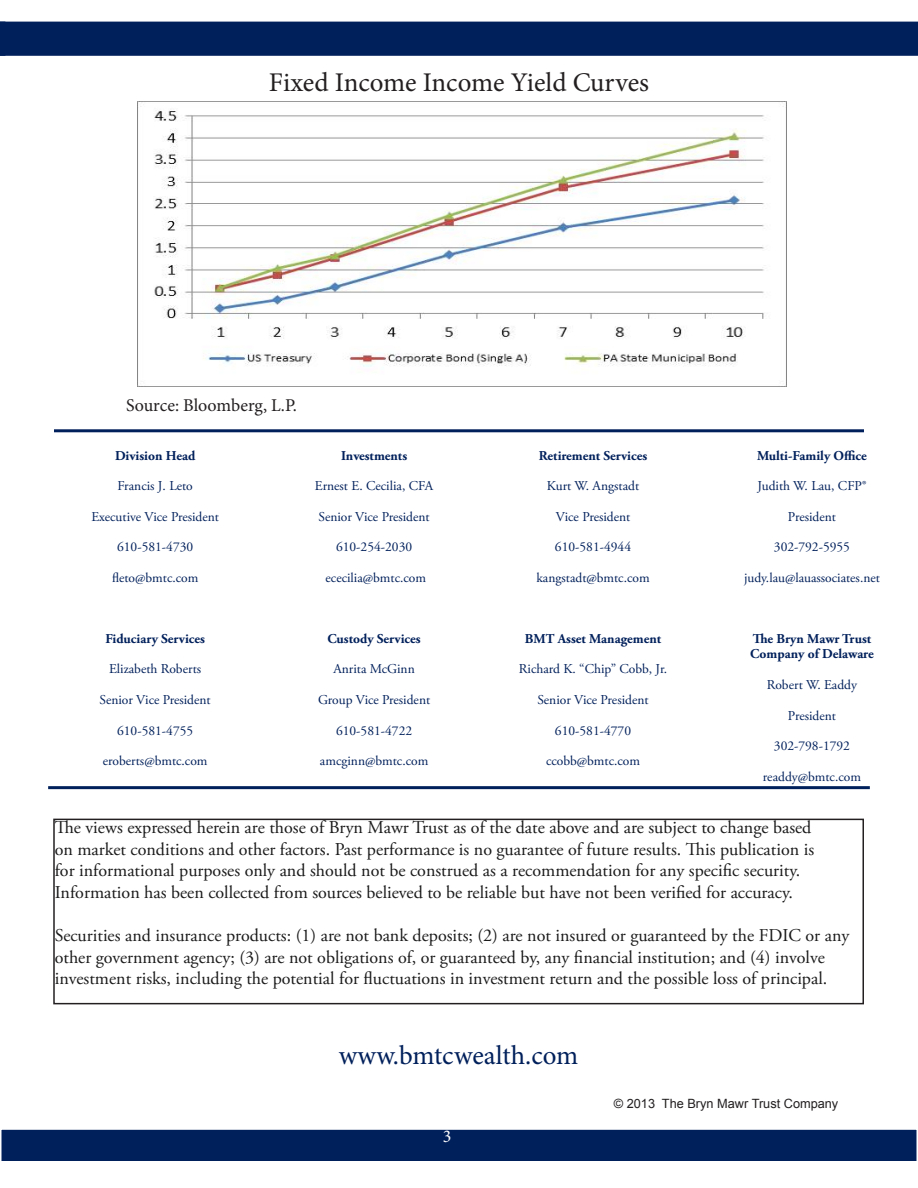
<style>
.page{position:relative;width:918px;height:1188px;background:#fff}
.page>*{position:absolute;margin:0;border:0;box-sizing:border-box;transform-origin:0 0}
.t1{font:27px "Minion Pro";letter-spacing:-.005em;color:#231f20}
.t2{font:27px "Minion Pro";color:#00205b}
.t3{font:18px/21.6px "Adobe Garamond Pro";color:#1a1a1a}
.t4{font:18px "Minion Pro";color:#231f20}
.t5{font:18px "Minion Pro";color:#fff}
.t6{font:13.5px "Adobe Garamond Pro";color:#00205b}
.t7{font:700 13.5px/15.6px "Adobe Garamond Pro";color:#00205b}
.t8{font:12.75px "Arial";color:#231f20}
</style>
<div class="page">
<div style="left:0;top:1128px;width:918px;height:34px;background:#00205b;border:2px solid #fff"></div>
<div style="left:53px;top:819px;width:811px;height:185px;border:2px solid #231f20"></div>
<hr style="left:48px;top:786px;width:822px;height:3px;background:#00205b">
<hr style="left:54px;top:429px;width:810px;height:3px;background:#00205b">
<div style="left:0;top:22px;width:918px;height:34px;background:#00205b"></div>
<img style="left:137px;top:101px;width:650px;height:285px">
<p class="t1" style="left:269px;top:65px;width:382px">Fixed Income Income Yield Curves</p>
<p class="t4" style="left:126px;top:393px;width:172px">Source: Bloomberg, L.P.</p>
<p class="t7" style="left:115px;top:448px;width:82px">Division Head</p>
<p class="t6" style="left:118px;top:478px;width:77px">Francis J. Leto</p>
<p class="t6" style="left:91px;top:508px;width:129px">Executive Vice President</p>
<p class="t6" style="left:117px;top:539px;width:78px">610-581-4730</p>
<p class="t6" style="left:112px;top:570px;width:88px">fleto@bmtc.com</p>
<p class="t7" style="left:341px;top:448px;width:68px">Investments</p>
<p class="t6" style="left:315px;top:478px;width:120px">Ernest E. Cecilia, CFA</p>
<p class="t6" style="left:319px;top:508px;width:113px">Senior Vice President</p>
<p class="t6" style="left:336px;top:539px;width:78px">610-254-2030</p>
<p class="t6" style="left:326px;top:570px;width:102px">ececilia@bmtc.com</p>
<p class="t7" style="left:105px;top:631px;width:101px">Fiduciary Services</p>
<p class="t6" style="left:109px;top:661px;width:93px">Elizabeth Roberts</p>
<p class="t6" style="left:100px;top:692px;width:113px">Senior Vice President</p>
<p class="t6" style="left:117px;top:722px;width:78px">610-581-4755</p>
<p class="t6" style="left:103px;top:753px;width:106px">eroberts@bmtc.com</p>
<p class="t7" style="left:328px;top:631px;width:95px">Custody Services</p>
<p class="t6" style="left:333px;top:661px;width:83px">Anrita McGinn</p>
<p class="t6" style="left:318px;top:692px;width:114px">Group Vice President</p>
<p class="t6" style="left:336px;top:722px;width:78px">610-581-4722</p>
<p class="t6" style="left:320px;top:753px;width:110px">amcginn@bmtc.com</p>
<p class="t7" style="left:539px;top:448px;width:110px">Retirement Services</p>
<p class="t6" style="left:547px;top:478px;width:94px">Kurt W. Angstadt</p>
<p class="t6" style="left:556px;top:508px;width:76px">Vice President</p>
<p class="t6" style="left:555px;top:539px;width:78px">610-581-4944</p>
<p class="t6" style="left:536px;top:570px;width:115px">kangstadt@bmtc.com</p>
<p class="t7" style="left:525px;top:631px;width:138px">BMT Asset Management</p>
<p class="t6" style="left:519px;top:661px;width:150px">Richard K. “Chip” Cobb, Jr.</p>
<p class="t6" style="left:538px;top:692px;width:113px">Senior Vice President</p>
<p class="t6" style="left:555px;top:722px;width:78px">610-581-4770</p>
<p class="t6" style="left:546px;top:753px;width:96px">ccobb@bmtc.com</p>
<p class="t7" style="left:757px;top:448px;width:111px">Multi-Family Office</p>
<p class="t6" style="left:758px;top:478px;width:110px">Judith W. Lau, CFP®</p>
<p class="t6" style="left:788px;top:508px;width:49px">President</p>
<p class="t6" style="left:774px;top:539px;width:78px">302-792-5955</p>
<p class="t6" style="left:744px;top:570px;width:137px">judy.lau@lauassociates.net</p>
<p class="t7" style="left:750px;top:631px;width:125px">The Bryn Mawr Trust<br>Company of Delaware</p>
<p class="t6" style="left:767px;top:677px;width:92px">Robert W. Eaddy</p>
<p class="t6" style="left:788px;top:707px;width:49px">President</p>
<p class="t6" style="left:774px;top:738px;width:78px">302-798-1792</p>
<p class="t6" style="left:763px;top:768px;width:100px">readdy@bmtc.com</p>
<p class="t3" style="left:55px;top:817px;width:761px">The views expressed herein are those of Bryn Mawr Trust as of the date above and are subject to change based on market conditions and other factors. Past performance is no guarantee of future results. This publication is for informational purposes only and should not be construed as a recommendation for any specific security.<br>Information has been collected from sources believed to be reliable but have not been verified for accuracy.</p>
<p class="t3" style="left:55px;top:925px;width:796px">Securities and insurance products: (1) are not bank deposits; (2) are not insured or guaranteed by the FDIC or any other government agency; (3) are not obligations of, or guaranteed by, any financial institution; and (4) involve investment risks, including the potential for fluctuations in investment return and the possible loss of principal.</p>
<p class="t2" style="left:339px;top:1037px;width:241px">www.bmtcwealth.com</p>
<p class="t5" style="left:443px;top:1124px;width:10px">3</p>
<p class="t8" style="left:614px;top:1097px;width:226px">© 2013 The Bryn Mawr Trust Company</p>
</div>
